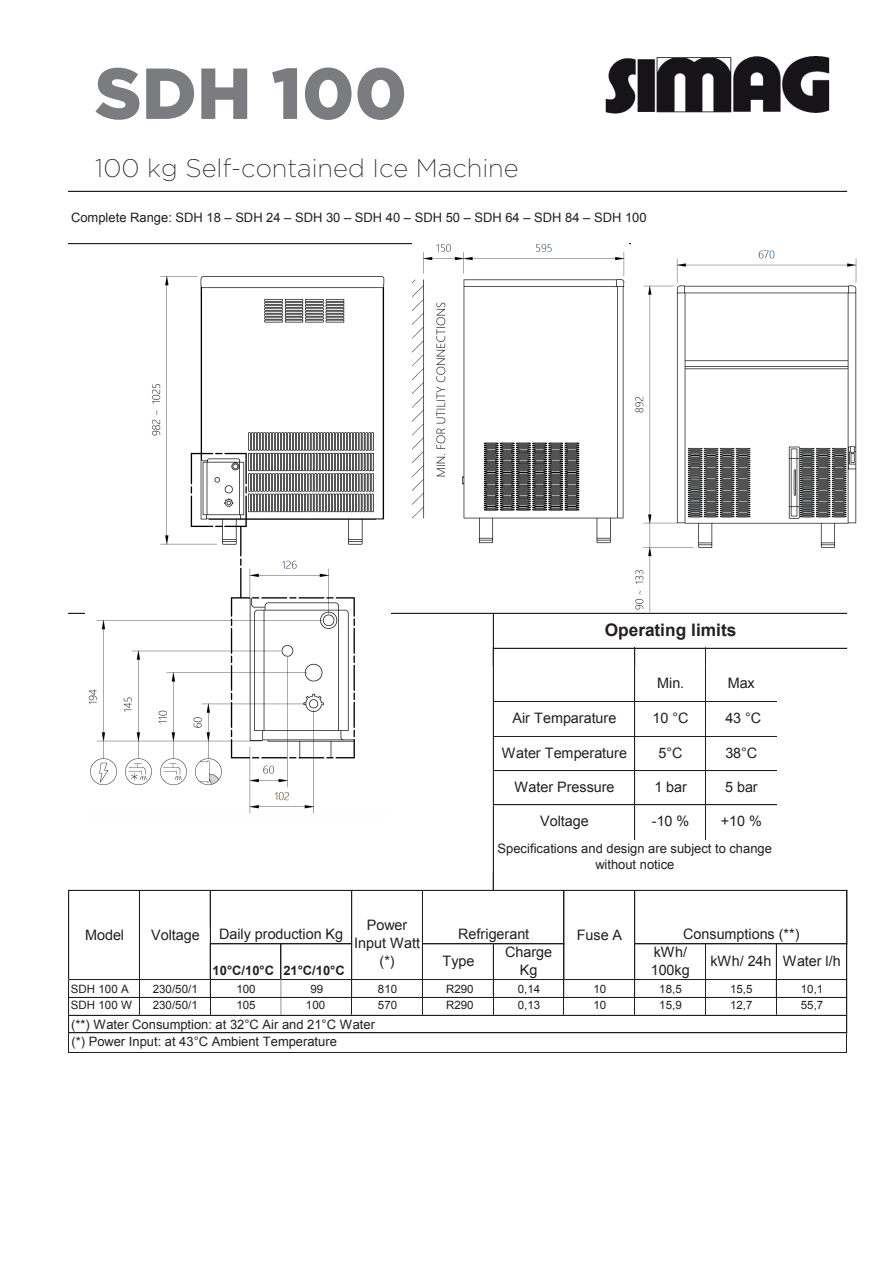
<style>
.page{position:relative;width:893px;height:1263px;background:#fff}
.page>*{position:absolute;margin:0;border:0;box-sizing:border-box;transform-origin:0 0}
.t1{font:900 72px "Gotham";color:#7a7c7f}
.t2{font:200 25.5px "Gotham";color:#231f20}
.t3{font:700 17.25px "Arial";color:#231f20}
.t4{font:14.4px/18px "Arial";letter-spacing:-.005em;color:#231f20;text-align:center}
.t5{font:12.9px/16.2px "Arial";color:#231f20;text-align:center}
.t6{font:700 12.9px "Arial";color:#231f20}
.t7{font:11.55px "Arial";letter-spacing:.005em;color:#231f20}
</style>
<div class="page">
<hr style="left:493px;top:613px;width:1px;height:35px;background:#231f20">
<hr style="left:493px;top:648px;width:142px;height:1px;background:#231f20">
<hr style="left:635px;top:648px;width:70px;height:1px;background:#231f20">
<svg style="left:493px;top:649px;width:1px;height:17px"></svg>
<svg style="left:634px;top:649px;width:2px;height:17px"></svg>
<svg style="left:705px;top:648px;width:1px;height:18px"></svg>
<hr style="left:493px;top:666px;width:1px;height:207px;background:#231f20">
<hr style="left:634px;top:666px;width:1px;height:173px;background:#939598">
<hr style="left:635px;top:666px;width:1px;height:173px;background:#231f20">
<hr style="left:210px;top:890px;width:1px;height:36px;background:#231f20">
<svg style="left:210px;top:926px;width:1px;height:18px"></svg>
<hr style="left:210px;top:944px;width:142px;height:1px;background:#231f20">
<svg style="left:493px;top:873px;width:1px;height:17px"></svg>
<hr style="left:423px;top:944px;width:141px;height:1px;background:#231f20">
<hr style="left:705px;top:666px;width:1px;height:173px;background:#231f20">
<hr style="left:847px;top:890px;width:1px;height:54px;background:#231f20">
<hr style="left:68px;top:890px;width:1px;height:89px;background:#231f20">
<hr style="left:69px;top:890px;width:1px;height:90px;background:#231f20">
<hr style="left:69px;top:979px;width:71px;height:1px;background:#231f20">
<hr style="left:139px;top:890px;width:1px;height:90px;background:#231f20">
<hr style="left:140px;top:979px;width:70px;height:1px;background:#231f20">
<hr style="left:210px;top:944px;width:1px;height:36px;background:#231f20">
<hr style="left:281px;top:944px;width:1px;height:36px;background:#231f20">
<hr style="left:351px;top:890px;width:1px;height:89px;background:#231f20">
<hr style="left:352px;top:890px;width:1px;height:90px;background:#231f20">
<hr style="left:210px;top:979px;width:213px;height:1px;background:#231f20">
<hr style="left:422px;top:890px;width:1px;height:90px;background:#231f20">
<hr style="left:423px;top:979px;width:141px;height:1px;background:#231f20">
<hr style="left:564px;top:890px;width:1px;height:90px;background:#231f20">
<hr style="left:564px;top:979px;width:71px;height:1px;background:#231f20">
<hr style="left:634px;top:890px;width:1px;height:89px;background:#231f20">
<hr style="left:635px;top:890px;width:1px;height:90px;background:#231f20">
<hr style="left:493px;top:944px;width:1px;height:71px;background:#231f20">
<svg style="left:634px;top:980px;width:1px;height:17px"></svg>
<hr style="left:635px;top:980px;width:1px;height:35px;background:#231f20">
<hr style="left:705px;top:944px;width:1px;height:71px;background:#231f20">
<hr style="left:68px;top:980px;width:1px;height:53px;background:#939598">
<hr style="left:69px;top:980px;width:1px;height:72px;background:#231f20">
<hr style="left:139px;top:980px;width:1px;height:35px;background:#231f20">
<hr style="left:210px;top:980px;width:1px;height:35px;background:#231f20">
<svg style="left:351px;top:980px;width:1px;height:17px"></svg>
<hr style="left:352px;top:980px;width:1px;height:35px;background:#231f20">
<hr style="left:422px;top:980px;width:1px;height:35px;background:#231f20">
<hr style="left:564px;top:980px;width:1px;height:35px;background:#231f20">
<hr style="left:847px;top:944px;width:1px;height:108px;background:#231f20">
<hr style="left:281px;top:980px;width:1px;height:35px;background:#939598">
<hr style="left:776px;top:944px;width:1px;height:71px;background:#231f20">
<hr style="left:69px;top:191px;width:778px;height:1px;background:#231f20">
<hr style="left:69px;top:244px;width:778px;height:1px;background:#231f20">
<hr style="left:69px;top:613px;width:778px;height:1px;background:#231f20">
<hr style="left:706px;top:648px;width:141px;height:1px;background:#231f20">
<hr style="left:493px;top:701px;width:283px;height:1px;background:#231f20">
<hr style="left:493px;top:736px;width:283px;height:1px;background:#231f20">
<hr style="left:493px;top:770px;width:283px;height:1px;background:#939598">
<hr style="left:493px;top:771px;width:283px;height:1px;background:#231f20">
<hr style="left:493px;top:805px;width:283px;height:1px;background:#231f20">
<hr style="left:69px;top:890px;width:778px;height:1px;background:#231f20">
<hr style="left:635px;top:944px;width:212px;height:1px;background:#231f20">
<hr style="left:635px;top:979px;width:212px;height:1px;background:#231f20">
<hr style="left:69px;top:997px;width:778px;height:1px;background:#231f20">
<hr style="left:69px;top:1015px;width:778px;height:1px;background:#231f20">
<hr style="left:69px;top:1033px;width:778px;height:1px;background:#231f20">
<hr style="left:69px;top:1052px;width:778px;height:1px;background:#231f20">
<img style="left:605px;top:56px;width:225px;height:58px">
<img style="left:85px;top:275px;width:306px;height:539px">
<img style="left:413px;top:244px;width:215px;height:300px">
<img style="left:631px;top:244px;width:226px;height:367px">
<h1 class="t1" style="left:95px;top:44px;width:314px">SDH 100</h1>
<h2 class="t2" style="left:95px;top:152px;width:425px">100 kg Self-contained Ice Machine</h2>
<p class="t5" style="left:71px;top:210px;width:577px">Complete Range: SDH 18 – SDH 24 – SDH 30 – SDH 40 – SDH 50 – SDH 64 – SDH 84 – SDH 100</p>
<p class="t3" style="left:605px;top:619px;width:133px">Operating limits</p>
<p class="t4" style="left:657px;top:674px;width:29px">Min.</p>
<p class="t4" style="left:653px;top:709px;width:37px">10 °C</p>
<p class="t4" style="left:659px;top:744px;width:26px">5°C</p>
<p class="t4" style="left:728px;top:674px;width:29px">Max</p>
<p class="t4" style="left:725px;top:709px;width:37px">43 °C</p>
<p class="t4" style="left:725px;top:744px;width:33px">38°C</p>
<p class="t4" style="left:513px;top:709px;width:105px">Air Temparature</p>
<p class="t4" style="left:502px;top:744px;width:127px">Water Temperature</p>
<p class="t4" style="left:514px;top:778px;width:102px">Water Pressure</p>
<p class="t4" style="left:540px;top:812px;width:50px">Voltage</p>
<p class="t4" style="left:652px;top:812px;width:39px">-10 %</p>
<p class="t4" style="left:654px;top:778px;width:34px">1 bar</p>
<p class="t4" style="left:725px;top:778px;width:34px">5 bar</p>
<p class="t4" style="left:721px;top:812px;width:43px">+10 %</p>
<p class="t5" style="left:498px;top:840px;width:276px">Specifications and design are subject to change without notice</p>
<p class="t4" style="left:354px;top:916px;width:67px">Power<br>Input Watt (*)</p>
<p class="t4" style="left:219px;top:925px;width:126px">Daily production Kg</p>
<p class="t4" style="left:458px;top:925px;width:73px">Refrigerant</p>
<p class="t4" style="left:683px;top:925px;width:118px">Consumptions (**)</p>
<p class="t4" style="left:85px;top:926px;width:40px">Model</p>
<p class="t4" style="left:151px;top:926px;width:50px">Voltage</p>
<p class="t4" style="left:577px;top:926px;width:47px">Fuse A</p>
<p class="t6" style="left:213px;top:962px;width:134px">10°C/10°C 21°C/10°C</p>
<p class="t7" style="left:71px;top:981px;width:59px">SDH 100 A</p>
<p class="t7" style="left:153px;top:981px;width:47px">230/50/1</p>
<p class="t7" style="left:236px;top:981px;width:21px">100</p>
<p class="t7" style="left:310px;top:981px;width:14px">99</p>
<p class="t7" style="left:378px;top:981px;width:21px">810</p>
<p class="t7" style="left:446px;top:981px;width:29px">R290</p>
<p class="t7" style="left:518px;top:981px;width:24px">0,14</p>
<p class="t7" style="left:593px;top:981px;width:14px">10</p>
<p class="t7" style="left:659px;top:981px;width:24px">18,5</p>
<p class="t7" style="left:730px;top:981px;width:24px">15,5</p>
<p class="t7" style="left:801px;top:981px;width:24px">10,1</p>
<p class="t7" style="left:71px;top:998px;width:62px">SDH 100 W</p>
<p class="t7" style="left:153px;top:998px;width:47px">230/50/1</p>
<p class="t7" style="left:236px;top:998px;width:21px">105</p>
<p class="t7" style="left:306px;top:998px;width:21px">100</p>
<p class="t7" style="left:378px;top:998px;width:21px">570</p>
<p class="t7" style="left:446px;top:998px;width:29px">R290</p>
<p class="t7" style="left:518px;top:998px;width:24px">0,13</p>
<p class="t7" style="left:593px;top:998px;width:14px">10</p>
<p class="t7" style="left:659px;top:998px;width:24px">15,9</p>
<p class="t7" style="left:730px;top:998px;width:24px">12,7</p>
<p class="t7" style="left:801px;top:998px;width:24px">55,7</p>
<p class="t4" style="left:505px;top:943px;width:49px">Charge<br>Kg</p>
<p class="t4" style="left:651px;top:943px;width:40px;text-align:left">kWh/<br>100kg</p>
<p class="t4" style="left:710px;top:952px;width:132px">kWh/ 24h Water l/h</p>
<p class="t4" style="left:443px;top:952px;width:33px">Type</p>
<p class="t5" style="left:71px;top:1016px;width:306px">(**) Water Consumption: at 32°C Air and 21°C Water</p>
<p class="t5" style="left:71px;top:1034px;width:267px">(*) Power Input: at 43°C Ambient Temperature</p>
</div>
